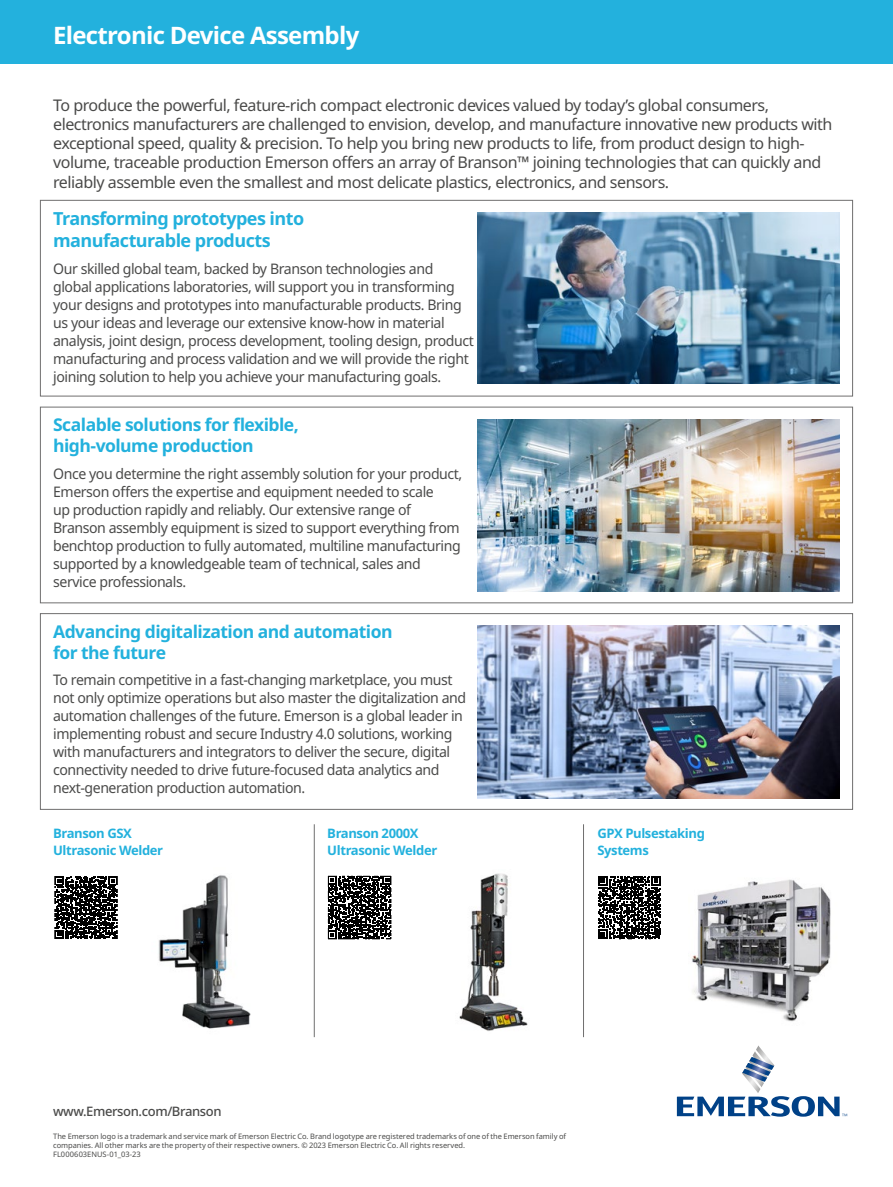
<style>
.page{position:relative;width:893px;height:1187px;background:#fff}
.page>*{position:absolute;margin:0;border:0;box-sizing:border-box;transform-origin:0 0}
._1_-_Flyer_title{font:700 24px "Noto Sans";letter-spacing:-.03em;color:#fff}
._11_-_Extensive_Solu{font:700 18px/21.6px "Noto Sans";letter-spacing:-.03em;color:#23b1dd}
._11_-_Extensive_Solu-2{font:700 17.55px/21px "Noto Sans";letter-spacing:-.03em;color:#23b1dd}
._10_-_Solution_Summa{font:16.05px/19.2px "Noto Sans";letter-spacing:-.03em;color:#4a4a49}
._12_-_Extensive_Solu{font:14.55px/18px "Noto Sans";letter-spacing:-.03em;color:#4a4a49}
._14_-_Product_Header{font:700 13.05px/16.5px "Noto Sans";letter-spacing:-.03em;color:#23b1dd}
._8_-_Call_to_action{font:500 13.05px "Noto Sans";letter-spacing:-.03em;color:#4a4a49}
._15_-_Disclaimer_tex{font:7.5px/9px "Noto Sans";letter-spacing:-.005em;color:#4a4a49}
</style>
<div class="page">
<img style="left:158px;top:875px;width:93px;height:154px">
<img style="left:459px;top:873px;width:69px;height:158px">
<img style="left:691px;top:879px;width:140px;height:143px">
<hr style="left:314px;top:824px;width:1px;height:213px;background:#706f6f">
<hr style="left:583px;top:824px;width:1px;height:213px;background:#706f6f">
<svg style="left:56px;top:877px;width:60px;height:60px"></svg>
<div style="left:53px;top:874px;width:66px;height:66px;border:2px solid #fff"></div>
<svg style="left:329px;top:877px;width:61px;height:60px"></svg>
<div style="left:326px;top:874px;width:67px;height:66px;border:2px solid #fff"></div>
<svg style="left:599px;top:877px;width:61px;height:60px"></svg>
<div style="left:596px;top:874px;width:67px;height:66px;border:2px solid #fff"></div>
<div style="left:0;top:0;width:893px;height:63px;background:#23b1dd"></div>
<div style="left:40px;top:200px;width:813px;height:196px;border:1px solid #706f6f"></div>
<div style="left:40px;top:406px;width:813px;height:197px;border:1px solid #706f6f"></div>
<div style="left:40px;top:613px;width:813px;height:196px;border:1px solid #706f6f"></div>
<img style="left:478px;top:212px;width:362px;height:172px">
<img style="left:478px;top:419px;width:362px;height:172px">
<img style="left:478px;top:625px;width:362px;height:173px">
<svg style="left:677px;top:1045px;width:170px;height:71px"></svg>
<p class="_1_-_Flyer_title" style="left:53px;top:21px;width:308px">Electronic Device Assembly</p>
<p class="_10_-_Solution_Summa" style="left:53px;top:95px;width:781px">To produce the powerful, feature-rich compact electronic devices valued by today’s global consumers, electronics manufacturers are challenged to envision, develop, and manufacture innovative new products with exceptional speed, quality &amp; precision. To help you bring new products to life, from product design to high&shy;volume, traceable production Emerson offers an array of Branson™ joining technologies that can quickly and reliably assemble even the smallest and most delicate plastics, electronics, and sensors.</p>
<p class="_11_-_Extensive_Solu" style="left:53px;top:208px;width:253px">Transforming prototypes into manufacturable products</p>
<p class="_12_-_Extensive_Solu" style="left:53px;top:259px;width:422px">Our skilled global team, backed by Branson technologies and global applications laboratories, will support you in transforming your designs and prototypes into manufacturable products. Bring us your ideas and leverage our extensive know-how in material analysis, joint design, process development, tooling design, product manufacturing and process validation and we will provide the right joining solution to help you achieve your manufacturing goals.</p>
<p class="_11_-_Extensive_Solu-2" style="left:53px;top:415px;width:247px">Scalable solutions for flexible, high-volume production</p>
<p class="_12_-_Extensive_Solu" style="left:53px;top:465px;width:411px">Once you determine the right assembly solution for your product, Emerson offers the expertise and equipment needed to scale<br>up production rapidly and reliably. Our extensive range of Branson assembly equipment is sized to support everything from benchtop production to fully automated, multiline manufacturing supported by a knowledgeable team of technical, sales and service professionals.</p>
<p class="_11_-_Extensive_Solu-2" style="left:53px;top:621px;width:341px">Advancing digitalization and automation for the future</p>
<p class="_12_-_Extensive_Solu" style="left:53px;top:671px;width:415px">To remain competitive in a fast-changing marketplace, you must not only optimize operations but also master the digitalization and automation challenges of the future. Emerson is a global leader in implementing robust and secure Industry 4.0 solutions, working with manufacturers and integrators to deliver the secure, digital connectivity needed to drive future-focused data analytics and next-generation production automation.</p>
<p class="_14_-_Product_Header" style="left:53px;top:825px;width:111px">Branson GSX<br>Ultrasonic Welder</p>
<p class="_14_-_Product_Header" style="left:327px;top:825px;width:93px">Branson 2000X</p>
<p class="_14_-_Product_Header" style="left:327px;top:841px;width:111px">Ultrasonic Welder</p>
<p class="_14_-_Product_Header" style="left:597px;top:825px;width:109px">GPX Pulsestaking</p>
<p class="_14_-_Product_Header" style="left:597px;top:841px;width:53px">Systems</p>
<p class="_8_-_Call_to_action" style="left:53px;top:1103px;width:170px">www.Emerson.com/Branson</p>
<p class="_15_-_Disclaimer_tex" style="left:53px;top:1131px;width:515px">The Emerson logo is a trademark and service mark of Emerson Electric Co. Brand logotype are registered trademarks of one of the Emerson family of companies. All other marks are the property of their respective owners. © 2023 Emerson Electric Co. All rights reserved.</p>
<p class="_15_-_Disclaimer_tex" style="left:53px;top:1149px;width:89px">FL000603ENUS-01_03-23</p>
</div>
